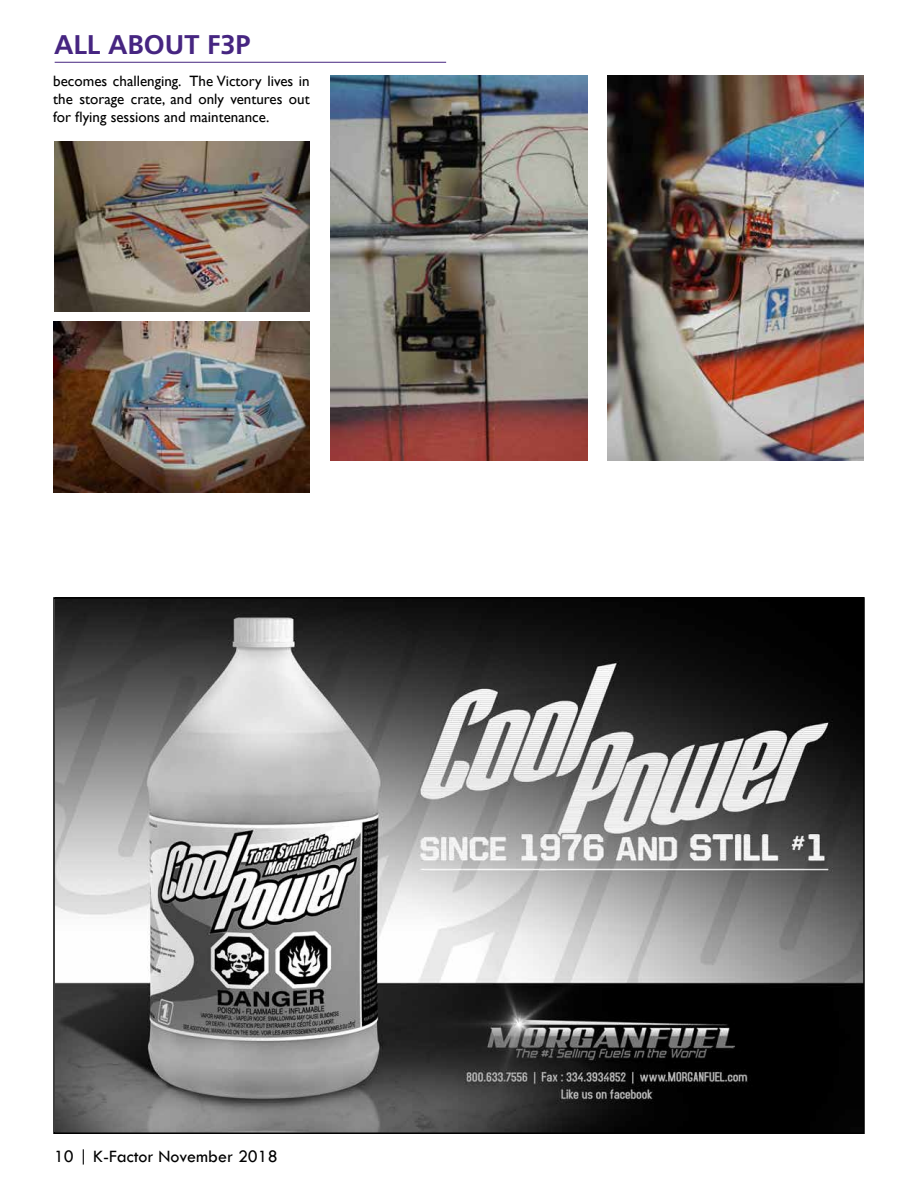
<style>
.page{position:relative;width:918px;height:1188px;background:#fff}
.page>*{position:absolute;margin:0;border:0;box-sizing:border-box;transform-origin:0 0}
.t1{font:700 27px "Frutiger LT Std";color:#462581}
.t2{font:18px "Tw Cen";color:#000}
.t3{font:15px/18px "Gill Sans";color:#000;text-align:justify}
</style>
<div class="page">
<hr style="left:55px;top:62px;width:391px;height:1px;background:#462581">
<img style="left:56px;top:600px;width:806px;height:531px">
<img style="left:55px;top:142px;width:255px;height:169px">
<img style="left:53px;top:322px;width:257px;height:170px">
<img style="left:331px;top:76px;width:256px;height:385px">
<img style="left:608px;top:76px;width:256px;height:385px">
<h1 class="t1" style="left:54px;top:29px;width:198px">ALL ABOUT F3P</h1>
<p class="t3" style="left:53px;top:72px;width:258px">becomes challenging. The Victory lives in the storage crate, and only ventures out for flying sessions and maintenance.</p>
<p class="t2" style="left:54px;top:1145px;width:225px">10 | K-Factor November 2018</p>
</div>
